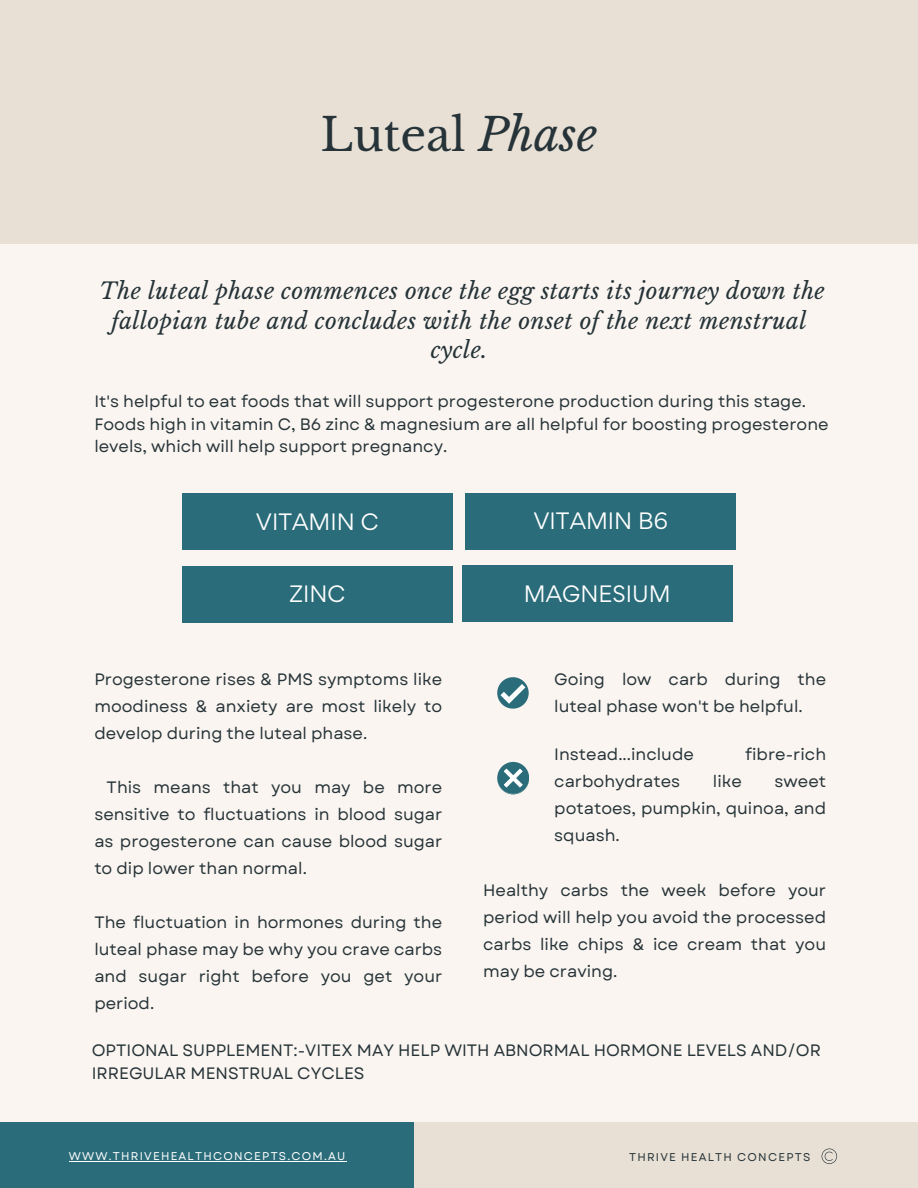
<style>
.page{position:relative;width:918px;height:1188px;background:#faf5f0}
.page>*{position:absolute;margin:0;border:0;box-sizing:border-box;transform-origin:0 0}
.t1{font:45px "Libre Baskerville";color:#263338}
.t2{font:italic 22.5px/29.2px "Libre Baskerville";letter-spacing:.015em;color:#263338;text-align:center}
.t3{font:21.15px "Gordita";color:#fff}
.t4{font:16.5px/27px "Garet";color:#263338;text-align:justify}
.t5{font:11.25px "Garet";letter-spacing:.105em;color:#fff}
.t6{font:11.25px "Garet";letter-spacing:.105em;color:#263338}
.s1{font-style:italic}
</style>
<div class="page">
<div style="left:0;top:0;width:918px;height:243px;background:#e8e0d5"></div>
<div style="left:182px;top:494px;width:271px;height:56px;background:#2a6c7a"></div>
<div style="left:466px;top:494px;width:270px;height:56px;background:#2a6c7a"></div>
<div style="left:462px;top:565px;width:271px;height:56px;background:#2a6c7a"></div>
<div style="left:182px;top:566px;width:271px;height:56px;background:#2a6c7a"></div>
<svg style="left:497px;top:677px;width:32px;height:32px"></svg>
<svg style="left:497px;top:762px;width:32px;height:32px"></svg>
<div style="left:0;top:1122px;width:414px;height:66px;background:#2a6c7a"></div>
<hr style="left:69px;top:1161px;width:278px;height:1px;background:#fff">
<div style="left:414px;top:1122px;width:504px;height:66px;background:#e8e0d5"></div>
<svg style="left:822px;top:1149px;width:15px;height:15px"></svg>
<h5 class="t1" style="left:321px;top:107px;width:278px">Luteal <span class="s1">Phase</span></h5>
<h2 class="t2" style="left:100px;top:277px;width:727px">The luteal phase commences once the egg starts its journey down the fallopian tube and concludes with the onset of the next menstrual cycle.</h2>
<h2 class="t4" style="left:94px;top:390px;width:736px;line-height:22.5px;text-align:left">It's helpful to eat foods that will support progesterone production during this stage.<br>Foods high in vitamin C, B6 zinc &amp; magnesium are all helpful for boosting progesterone levels, which will help support pregnancy.</h2>
<h1 class="t3" style="left:256px;top:507px;width:124px">VITAMIN C</h1>
<h3 class="t3" style="left:533px;top:506px;width:136px">VITAMIN B6</h3>
<h2 class="t3" style="left:289px;top:579px;width:57px">ZINC</h2>
<h5 class="t3" style="left:524px;top:580px;width:148px">MAGNESIUM</h5>
<p class="t4" style="left:94px;top:666px;width:349px">Progesterone rises &amp; PMS symptoms like moodiness &amp; anxiety are most likely to develop during the luteal phase.</p>
<p class="t4" style="left:94px;top:774px;width:349px;text-indent:12px">This means that you may be more sensitive to fluctuations in blood sugar as progesterone can cause blood sugar to dip lower than normal.</p>
<p class="t4" style="left:94px;top:909px;width:349px">The fluctuation in hormones during the luteal phase may be why you crave carbs and sugar right before you get your period.</p>
<p class="t4" style="left:554px;top:666px;width:273px">Going low carb during the luteal phase won't be helpful.</p>
<p class="t4" style="left:554px;top:740px;width:141px">Instead...include</p>
<p class="t4" style="left:745px;top:740px;width:83px">fibre-rich</p>
<p class="t4" style="left:554px;top:767px;width:127px">carbohydrates</p>
<p class="t4" style="left:713px;top:767px;width:31px">like</p>
<p class="t4" style="left:554px;top:767px;width:273px;text-indent:220px">sweet potatoes, pumpkin, quinoa, and squash.</p>
<h5 class="t4" style="left:483px;top:877px;width:345px">Healthy carbs the week before your period will help you avoid the processed carbs like chips &amp; ice cream that you may be craving.</h5>
<h2 class="t4" style="left:92px;top:1040px;width:731px;line-height:22.5px">OPTIONAL SUPPLEMENT:-VITEX MAY HELP WITH ABNORMAL HORMONE LEVELS AND/OR<br>IRREGULAR MENSTRUAL CYCLES</h2>
<p class="t5" style="left:69px;top:1148px;width:278px">WWW.THRIVEHEALTHCONCEPTS.COM.AU</p>
<h4 class="t6" style="left:629px;top:1149px;width:183px">THRIVE HEALTH CONCEPTS</h4>
</div>
